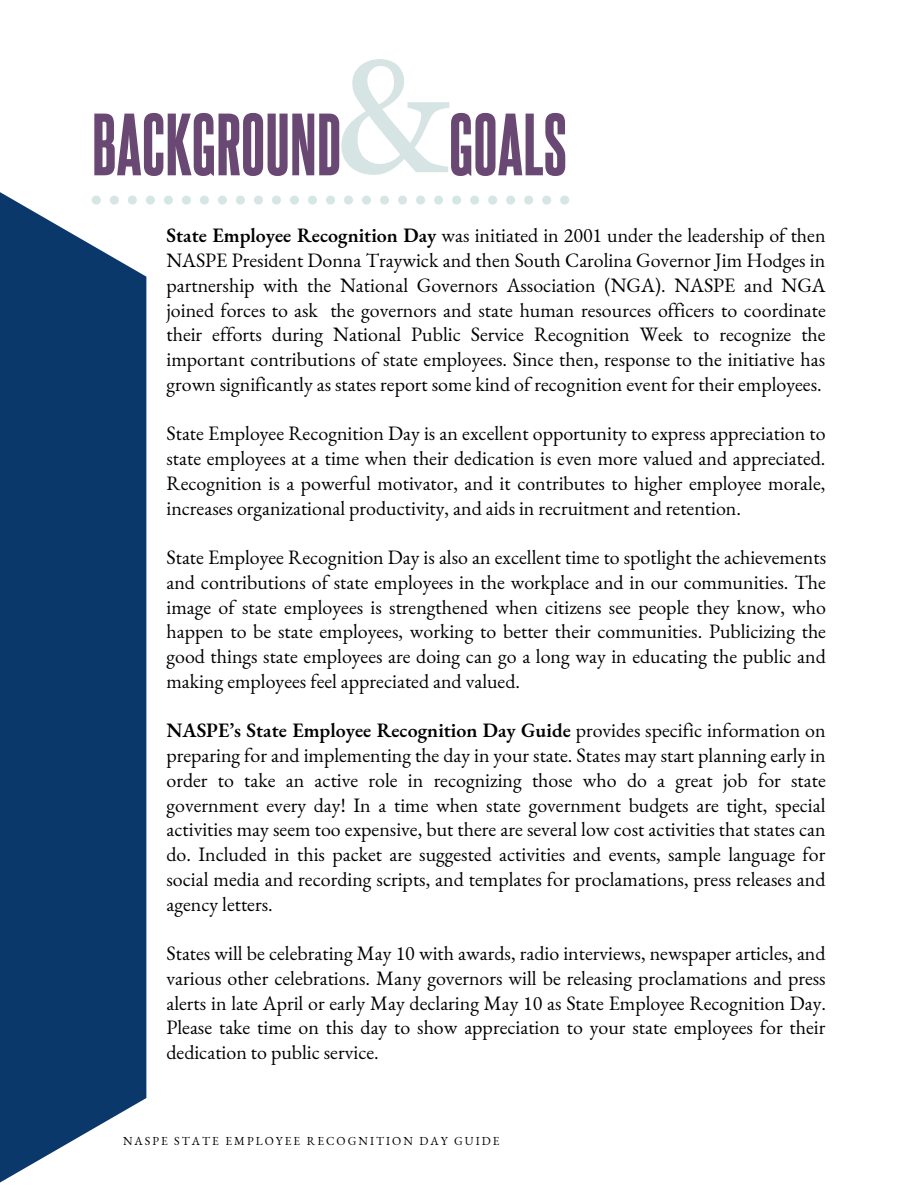
<style>
.page{position:relative;width:918px;height:1188px;background:#fff}
.page>*{position:absolute;margin:0;border:0;box-sizing:border-box;transform-origin:0 0}
.t1{font:75px "Steelfish Eb";color:#694873}
.t2{font:19.95px/24.8px "EB Garamond";color:#000;text-align:justify}
.t3{font:12px "EB Garamond";letter-spacing:.17em;color:#000}
.s1{font-weight:600}
</style>
<div class="page">
<svg style="left:341px;top:59px;width:108px;height:116px"></svg>
<svg style="left:146px;top:196px;width:423px;height:9px"></svg>
<svg style="left:0;top:192px;width:146px;height:991px;fill:#0b386b"></svg>
<h1 class="t1" style="left:92px;top:96px;width:251px">BACKGROUND</h1>
<h1 class="t1" style="left:449px;top:96px;width:120px">GOALS</h1>
<p class="t2" style="left:166px;top:223px;width:661px"><span class="s1">State Employee Recognition Day</span> was initiated in 2001 under the leadership of then NASPE President Donna Traywick and then South Carolina Governor Jim Hodges in partnership with the National Governors Association (NGA). NASPE and NGA joined forces to ask the governors and state human resources officers to coordinate their efforts during National Public Service Recognition Week to recognize the important contributions of state employees. Since then, response to the initiative has grown significantly as states report some kind of recognition event for their employees.</p>
<p class="t2" style="left:166px;top:421px;width:661px">State Employee Recognition Day is an excellent opportunity to express appreciation to state employees at a time when their dedication is even more valued and appreciated.<br>Recognition is a powerful motivator, and it contributes to higher employee morale, increases organizational productivity, and aids in recruitment and retention.</p>
<p class="t2" style="left:166px;top:545px;width:661px">State Employee Recognition Day is also an excellent time to spotlight the achievements and contributions of state employees in the workplace and in our communities. The image of state employees is strengthened when citizens see people they know, who happen to be state employees, working to better their communities. Publicizing the good things state employees are doing can go a long way in educating the public and making employees feel appreciated and valued.</p>
<p class="t2" style="left:166px;top:718px;width:661px"><span class="s1">NASPE’s State Employee Recognition Day Guide</span> provides specific information on preparing for and implementing the day in your state. States may start planning early in order to take an active role in recognizing those who do a great job for state government every day! In a time when state government budgets are tight, special activities may seem too expensive, but there are several low cost activities that states can do. Included in this packet are suggested activities and events, sample language for social media and recording scripts, and templates for proclamations, press releases and agency letters.</p>
<p class="t2" style="left:166px;top:941px;width:661px">States will be celebrating May 10 with awards, radio interviews, newspaper articles, and various other celebrations. Many governors will be releasing proclamations and press alerts in late April or early May declaring May 10 as State Employee Recognition Day.<br>Please take time on this day to show appreciation to your state employees for their dedication to public service.</p>
<p class="t3" style="left:123px;top:1132px;width:378px">NASPE STATE EMPLOYEE RECOGNITION DAY GUIDE</p>
</div>
